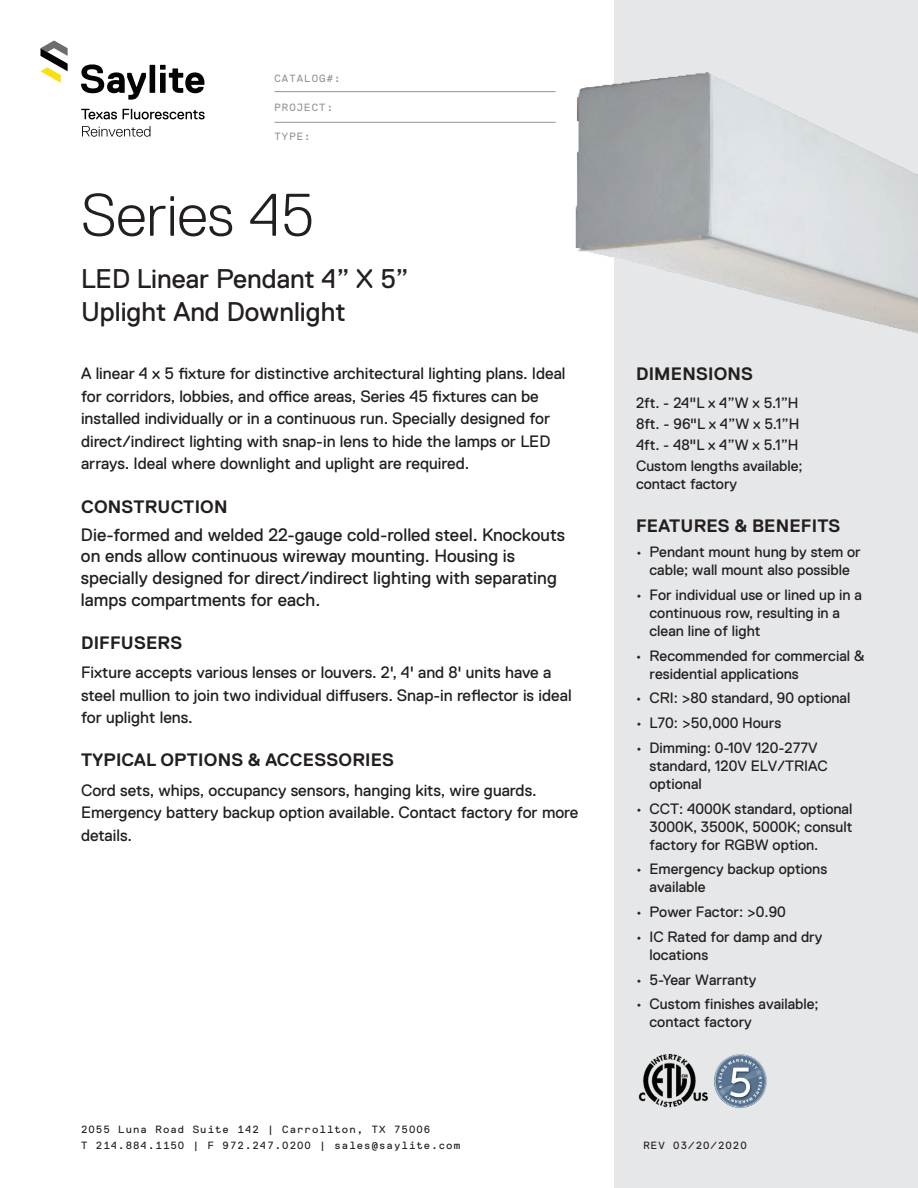
<style>
.page{position:relative;width:918px;height:1188px;background:#fff}
.page>*{position:absolute;margin:0;border:0;box-sizing:border-box;transform-origin:0 0}
.t1{font:300 60px "Replica Std";color:#231f20}
.t2{font:27px/32.4px "Replica Std";color:#231f20}
.t3{font:18px/21.6px "Replica Std";color:#231f20}
.t4{font:700 18px "Replica Std";letter-spacing:.01em;color:#231f20}
.t5{font:16.5px/22.5px "Replica Std";color:#231f20}
.t6{font:15px/18px "Replica Std";color:#231f20}
.t7{font:10.5px/16.5px "Replica Mono Std";letter-spacing:.1em;color:#231f20}
.t8{font:10.5px "Replica Mono Std";letter-spacing:.1em;color:#939598}
</style>
<div class="page">
<hr style="left:274px;top:122px;width:282px;height:1px;background:#939598">
<hr style="left:274px;top:91px;width:282px;height:1px;background:#939598">
<div style="left:614px;top:0;width:304px;height:1188px;background:#e6e7e9"></div>
<svg style="left:81px;top:64px;width:124px;height:36px"></svg>
<svg style="left:40px;top:40px;width:28px;height:43px"></svg>
<svg style="left:81px;top:109px;width:36px;height:10px"></svg>
<svg style="left:123px;top:109px;width:82px;height:10px"></svg>
<svg style="left:82px;top:126px;width:68px;height:11px"></svg>
<img style="left:446px;top:72px;width:472px;height:262px">
<img style="left:714px;top:1054px;width:53px;height:54px">
<img style="left:638px;top:1053px;width:70px;height:54px">
<p class="t8" style="left:274px;top:72px;width:68px">CATALOG#:</p>
<p class="t8" style="left:274px;top:102px;width:60px">PROJECT:</p>
<p class="t8" style="left:274px;top:130px;width:38px">TYPE:</p>
<h1 class="t1" style="left:81px;top:182px;width:235px">Series 45</h1>
<h2 class="t2" style="left:81px;top:263px;width:329px">LED Linear Pendant 4” X 5”<br>Uplight And Downlight</h2>
<p class="t5" style="left:81px;top:362px;width:486px">A linear 4 x 5 fixture for distinctive architectural lighting plans. Ideal for corridors, lobbies, and office areas, Series 45 fixtures can be installed individually or in a continuous run. Specially designed for direct/indirect lighting with snap-in lens to hide the lamps or LED arrays. Ideal where downlight and uplight are required.</p>
<p class="t4" style="left:81px;top:496px;width:148px">CONSTRUCTION</p>
<p class="t3" style="left:81px;top:524px;width:486px">Die-formed and welded 22-gauge cold-rolled steel. Knockouts on ends allow continuous wireway mounting. Housing is specially designed for direct/indirect lighting with separating lamps compartments for each.</p>
<p class="t4" style="left:81px;top:633px;width:103px">DIFFUSERS</p>
<p class="t5" style="left:81px;top:661px;width:492px">Fixture accepts various lenses or louvers. 2', 4' and 8' units have a steel mullion to join two individual diffusers. Snap-in reflector is ideal for uplight lens.</p>
<p class="t4" style="left:81px;top:750px;width:315px">TYPICAL OPTIONS &amp; ACCESSORIES</p>
<p class="t5" style="left:81px;top:779px;width:499px">Cord sets, whips, occupancy sensors, hanging kits, wire guards.<br>Emergency battery backup option available. Contact factory for more details.</p>
<p class="t7" style="left:81px;top:1121px;width:381px">2055 Luna Road Suite 142 | Carrollton, TX 75006<br>T 214.884.1150 | F 972.247.0200 | sales@saylite.com</p>
<p class="t4" style="left:636px;top:364px;width:118px">DIMENSIONS</p>
<p class="t6" style="left:636px;top:393px;width:168px;line-height:21px">2ft. - 24"L x 4”W x 5.1”H<br>8ft. - 96"L x 4”W x 5.1”H<br>4ft. - 48"L x 4”W x 5.1”H<br>Custom lengths available;</p>
<p class="t6" style="left:636px;top:475px;width:103px">contact factory</p>
<p class="t4" style="left:636px;top:516px;width:206px">FEATURES &amp; BENEFITS</p>
<p class="t6" style="left:636px;top:543px;width:226px;text-align:center">• Pendant mount hung by stem or cable; wall mount also possible</p>
<p class="t6" style="left:649px;top:586px;width:214px;text-indent:-13px">• For individual use or lined up in a continuous row, resulting in a clean line of light</p>
<p class="t6" style="left:649px;top:647px;width:217px;text-indent:-14px">• Recommended for commercial &amp; residential applications</p>
<p class="t6" style="left:636px;top:689px;width:216px">• CRI: &gt;80 standard, 90 optional</p>
<p class="t6" style="left:636px;top:714px;width:147px">• L70: &gt;50,000 Hours</p>
<p class="t6" style="left:650px;top:739px;width:180px;text-indent:-14px">• Dimming: 0-10V 120-277V standard, 120V ELV/TRIAC optional</p>
<p class="t6" style="left:650px;top:800px;width:204px;text-align:justify;text-indent:-14px">• CCT: 4000K standard, optional 3000K, 3500K, 5000K; consult factory for RGBW option.</p>
<p class="t6" style="left:650px;top:860px;width:179px;text-indent:-14px">• Emergency backup options available</p>
<p class="t6" style="left:636px;top:903px;width:151px">• Power Factor: &gt;0.90</p>
<p class="t6" style="left:650px;top:928px;width:174px;text-indent:-14px">• IC Rated for damp and dry locations</p>
<p class="t6" style="left:636px;top:971px;width:122px">• 5-Year Warranty</p>
<p class="t6" style="left:650px;top:995px;width:171px;text-indent:-14px">• Custom finishes available; contact factory</p>
<p class="t7" style="left:644px;top:1137px;width:105px">REV 03/20/2020</p>
</div>
